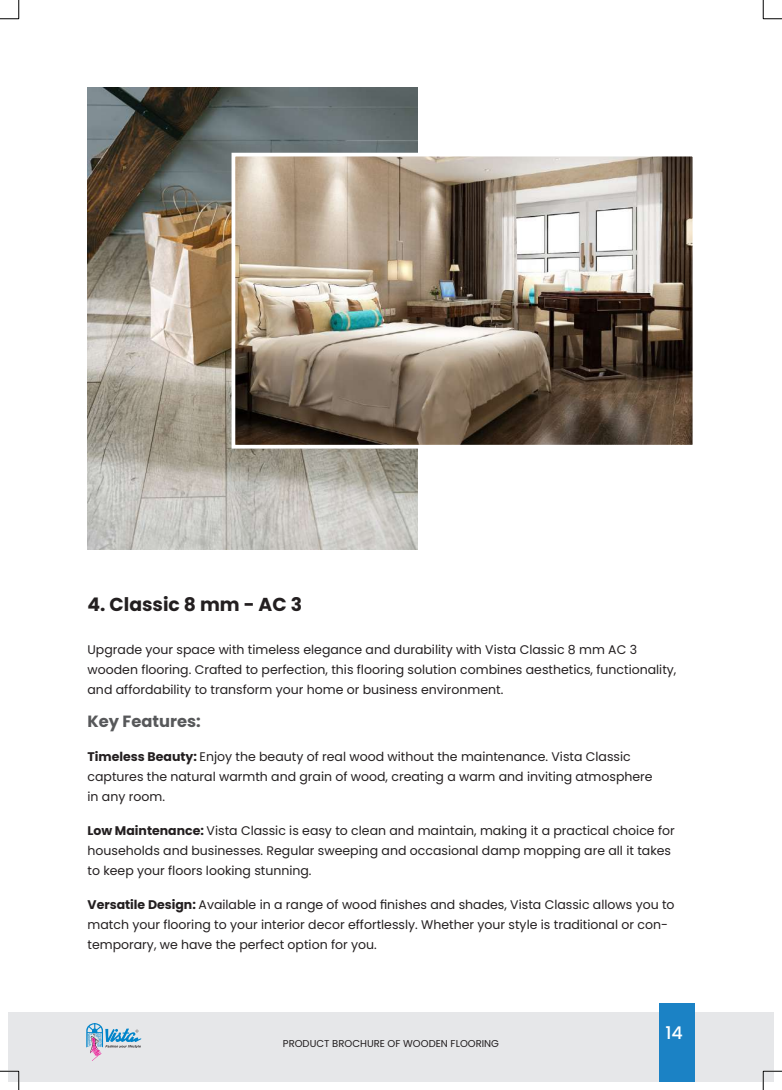
<style>
.page{position:relative;width:782px;height:1090px;background:#fff}
.page>*{position:absolute;margin:0;border:0;box-sizing:border-box;transform-origin:0 0}
.t1{font:700 18.75px "Poppins";color:#231f20}
.t2{font:500 17.5px "Poppins";color:#fff}
.t3{font:700 16.25px "Poppins";color:#57585a}
.t4{font:12.5px/20px "Poppins";color:#231f20}
.t5{font:10px "Poppins";color:#231f20}
.s1{font-weight:700}
</style>
<div class="page">
<div style="left:8px;top:1013px;width:765px;height:69px;background:#e6e7e9"></div>
<div style="left:659px;top:1004px;width:36px;height:78px;background:#1b82c5"></div>
<svg style="left:86px;top:1023px;width:55px;height:38px"></svg>
<img style="left:88px;top:88px;width:330px;height:462px">
<img style="left:236px;top:158px;width:455px;height:286px">
<div style="left:231px;top:153px;width:465px;height:296px;border:4px solid #fff"></div>
<svg style="left:0;top:0;width:20px;height:20px"></svg>
<svg style="left:0;top:1070px;width:20px;height:20px"></svg>
<svg style="left:762px;top:0;width:20px;height:20px"></svg>
<svg style="left:762px;top:1070px;width:20px;height:20px"></svg>
<h1 class="t1" style="left:88px;top:594px;width:216px">4. Classic 8 mm - AC 3</h1>
<p class="t4" style="left:88px;top:639px;width:590px">Upgrade your space with timeless elegance and durability with Vista Classic 8 mm AC 3 wooden flooring. Crafted to perfection, this flooring solution combines aesthetics, functionality, and affordability to transform your home or business environment.</p>
<h3 class="t3" style="left:88px;top:712px;width:115px">Key Features:</h3>
<p class="t4" style="left:88px;top:747px;width:566px"><span class="s1">Timeless Beauty:</span> Enjoy the beauty of real wood without the maintenance. Vista Classic captures the natural warmth and grain of wood, creating a warm and inviting atmosphere in any room.</p>
<p class="t4" style="left:88px;top:821px;width:589px"><span class="s1">Low Maintenance:</span> Vista Classic is easy to clean and maintain, making it a practical choice for households and businesses. Regular sweeping and occasional damp mopping are all it takes to keep your floors looking stunning.</p>
<p class="t4" style="left:88px;top:894px;width:588px"><span class="s1">Versatile Design:</span> Available in a range of wood finishes and shades, Vista Classic allows you to match your flooring to your interior decor effortlessly. Whether your style is traditional or con&shy;temporary, we have the perfect option for you.</p>
<p class="t5" style="left:283px;top:1038px;width:218px">PRODUCT BROCHURE OF WOODEN FLOORING</p>
<h2 class="t2" style="left:665px;top:1022px;width:19px">14</h2>
</div>
